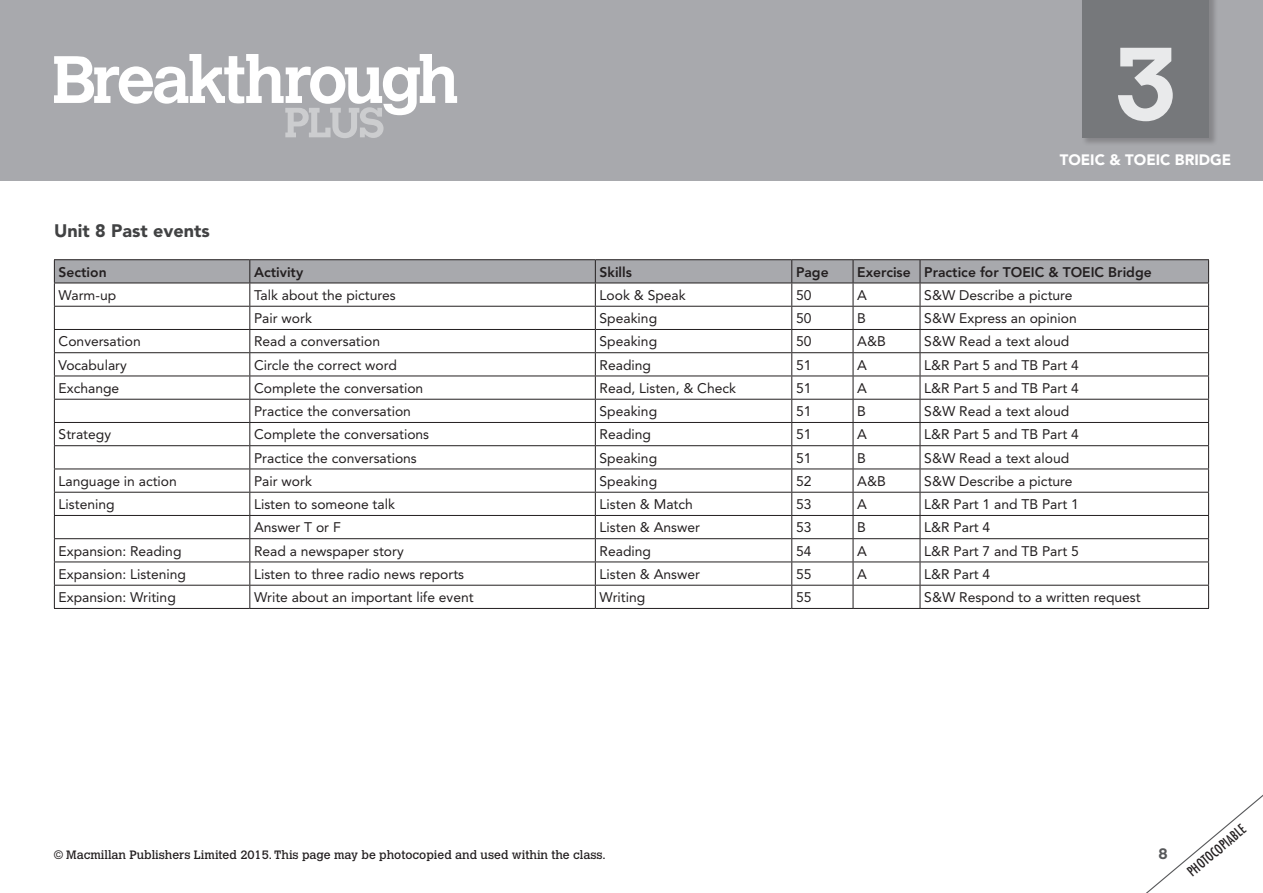
<style>
.page{position:relative;width:1263px;height:893px;background:#fff}
.page>*{position:absolute;margin:0;border:0;box-sizing:border-box;transform-origin:0 0}
.t1{font:700 101.55px "Calvert MT Std";color:#e9eaeb}
.t2{font:900 18px "Avenir LT Std";color:#414243}
.t3{font:900 15px "Avenir LT Std";color:#fff}
.t4{font:700 15px "Calvert MT Std";color:#57585a}
.t5{font:13.8px "Avenir LT Std";color:#231f20}
.t6{font:800 13.8px "Avenir LT Std";color:#231f20}
.t7{font:condensed 13.5px "Futura Std";color:#231f20}
.t8{font:12px "Calvert MT Std";color:#231f20}
</style>
<div class="page">
<div style="left:0;top:0;width:1263px;height:181px;background:#a8a9ad"></div>
<svg style="left:1146px;top:794px;width:117px;height:99px"></svg>
<svg style="left:54px;top:54px;width:403px;height:84px"></svg>
<div style="left:1082px;top:0;width:136px;height:146px;background:#231f20;opacity:.25"></div>
<div style="left:1082px;top:0;width:127px;height:137px;background:#76787b"></div>
<hr style="left:54px;top:259px;width:196px;height:1px;background:#231f20">
<hr style="left:250px;top:259px;width:345px;height:1px;background:#231f20">
<hr style="left:595px;top:259px;width:197px;height:1px;background:#231f20">
<hr style="left:792px;top:259px;width:61px;height:1px;background:#231f20">
<hr style="left:853px;top:259px;width:67px;height:1px;background:#231f20">
<hr style="left:920px;top:259px;width:289px;height:1px;background:#231f20">
<svg style="left:54px;top:260px;width:1155px;height:348px"></svg>
<hr style="left:54px;top:608px;width:196px;height:1px;background:#231f20">
<hr style="left:250px;top:608px;width:345px;height:1px;background:#231f20">
<hr style="left:595px;top:608px;width:197px;height:1px;background:#231f20">
<hr style="left:792px;top:608px;width:61px;height:1px;background:#231f20">
<hr style="left:853px;top:608px;width:67px;height:1px;background:#231f20">
<hr style="left:920px;top:608px;width:289px;height:1px;background:#231f20">
<h1 class="t1" style="left:1114px;top:20px;width:64px">3</h1>
<p class="t3" style="left:1060px;top:150px;width:173px">TOEIC &amp; TOEIC BRIDGE</p>
<h2 class="t2" style="left:54px;top:220px;width:157px">Unit 8 Past events</h2>
<p class="t6" style="left:59px;top:264px;width:50px">Section</p>
<p class="t6" style="left:254px;top:264px;width:51px">Activity</p>
<p class="t6" style="left:600px;top:264px;width:34px">Skills</p>
<p class="t6" style="left:796px;top:264px;width:34px">Page</p>
<p class="t6" style="left:857px;top:264px;width:296px">Exercise Practice for TOEIC &amp; TOEIC Bridge</p>
<p class="t5" style="left:59px;top:287px;width:59px">Warm-up</p>
<p class="t5" style="left:254px;top:287px;width:143px">Talk about the pictures</p>
<p class="t5" style="left:600px;top:287px;width:88px">Look &amp; Speak</p>
<p class="t5" style="left:796px;top:287px;width:17px">50</p>
<p class="t5" style="left:857px;top:287px;width:11px">A</p>
<p class="t5" style="left:924px;top:287px;width:150px">S&amp;W Describe a picture</p>
<p class="t5" style="left:254px;top:310px;width:59px">Pair work</p>
<p class="t5" style="left:600px;top:310px;width:59px">Speaking</p>
<p class="t5" style="left:796px;top:310px;width:17px">50</p>
<p class="t5" style="left:857px;top:310px;width:10px">B</p>
<p class="t5" style="left:924px;top:310px;width:154px">S&amp;W Express an opinion</p>
<p class="t5" style="left:59px;top:333px;width:84px">Conversation</p>
<p class="t5" style="left:254px;top:333px;width:127px">Read a conversation</p>
<p class="t5" style="left:600px;top:333px;width:59px">Speaking</p>
<p class="t5" style="left:796px;top:333px;width:17px">50</p>
<p class="t5" style="left:857px;top:333px;width:30px">A&amp;B</p>
<p class="t5" style="left:924px;top:333px;width:146px">S&amp;W Read a text aloud</p>
<p class="t5" style="left:59px;top:357px;width:70px">Vocabulary</p>
<p class="t5" style="left:254px;top:357px;width:144px">Circle the correct word</p>
<p class="t5" style="left:600px;top:357px;width:53px">Reading</p>
<p class="t5" style="left:796px;top:357px;width:17px">51</p>
<p class="t5" style="left:857px;top:357px;width:11px">A</p>
<p class="t5" style="left:924px;top:357px;width:156px">L&amp;R Part 5 and TB Part 4</p>
<p class="t5" style="left:59px;top:380px;width:62px">Exchange</p>
<p class="t5" style="left:254px;top:380px;width:171px">Complete the conversation</p>
<p class="t5" style="left:600px;top:380px;width:138px">Read, Listen, &amp; Check</p>
<p class="t5" style="left:796px;top:380px;width:17px">51</p>
<p class="t5" style="left:857px;top:380px;width:11px">A</p>
<p class="t5" style="left:924px;top:380px;width:156px">L&amp;R Part 5 and TB Part 4</p>
<p class="t5" style="left:254px;top:403px;width:158px">Practice the conversation</p>
<p class="t5" style="left:600px;top:403px;width:59px">Speaking</p>
<p class="t5" style="left:796px;top:403px;width:17px">51</p>
<p class="t5" style="left:857px;top:403px;width:10px">B</p>
<p class="t5" style="left:924px;top:403px;width:146px">S&amp;W Read a text aloud</p>
<p class="t5" style="left:59px;top:426px;width:54px">Strategy</p>
<p class="t5" style="left:254px;top:426px;width:177px">Complete the conversations</p>
<p class="t5" style="left:600px;top:426px;width:53px">Reading</p>
<p class="t5" style="left:796px;top:426px;width:17px">51</p>
<p class="t5" style="left:857px;top:426px;width:11px">A</p>
<p class="t5" style="left:924px;top:426px;width:156px">L&amp;R Part 5 and TB Part 4</p>
<p class="t5" style="left:254px;top:450px;width:164px">Practice the conversations</p>
<p class="t5" style="left:600px;top:450px;width:59px">Speaking</p>
<p class="t5" style="left:796px;top:450px;width:17px">51</p>
<p class="t5" style="left:857px;top:450px;width:10px">B</p>
<p class="t5" style="left:924px;top:450px;width:146px">S&amp;W Read a text aloud</p>
<p class="t5" style="left:59px;top:473px;width:120px">Language in action</p>
<p class="t5" style="left:254px;top:473px;width:59px">Pair work</p>
<p class="t5" style="left:600px;top:473px;width:59px">Speaking</p>
<p class="t5" style="left:796px;top:473px;width:17px">52</p>
<p class="t5" style="left:857px;top:473px;width:30px">A&amp;B</p>
<p class="t5" style="left:924px;top:473px;width:150px">S&amp;W Describe a picture</p>
<p class="t5" style="left:59px;top:496px;width:58px">Listening</p>
<p class="t5" style="left:254px;top:496px;width:142px">Listen to someone talk</p>
<p class="t5" style="left:600px;top:496px;width:95px">Listen &amp; Match</p>
<p class="t5" style="left:796px;top:496px;width:17px">53</p>
<p class="t5" style="left:857px;top:496px;width:11px">A</p>
<p class="t5" style="left:924px;top:496px;width:156px">L&amp;R Part 1 and TB Part 1</p>
<p class="t5" style="left:254px;top:519px;width:88px">Answer T or F</p>
<p class="t5" style="left:600px;top:519px;width:102px">Listen &amp; Answer</p>
<p class="t5" style="left:796px;top:519px;width:17px">53</p>
<p class="t5" style="left:857px;top:519px;width:10px">B</p>
<p class="t5" style="left:924px;top:519px;width:68px">L&amp;R Part 4</p>
<p class="t5" style="left:59px;top:543px;width:124px">Expansion: Reading</p>
<p class="t5" style="left:254px;top:543px;width:151px">Read a newspaper story</p>
<p class="t5" style="left:600px;top:543px;width:53px">Reading</p>
<p class="t5" style="left:796px;top:543px;width:17px">54</p>
<p class="t5" style="left:857px;top:543px;width:11px">A</p>
<p class="t5" style="left:924px;top:543px;width:156px">L&amp;R Part 7 and TB Part 5</p>
<p class="t5" style="left:59px;top:566px;width:129px">Expansion: Listening</p>
<p class="t5" style="left:254px;top:566px;width:212px">Listen to three radio news reports</p>
<p class="t5" style="left:600px;top:566px;width:102px">Listen &amp; Answer</p>
<p class="t5" style="left:796px;top:566px;width:17px">55</p>
<p class="t5" style="left:857px;top:566px;width:11px">A</p>
<p class="t5" style="left:924px;top:566px;width:68px">L&amp;R Part 4</p>
<p class="t5" style="left:59px;top:589px;width:119px">Expansion: Writing</p>
<p class="t5" style="left:254px;top:589px;width:221px">Write about an important life event</p>
<p class="t5" style="left:600px;top:589px;width:47px">Writing</p>
<p class="t5" style="left:796px;top:589px;width:17px">55</p>
<p class="t5" style="left:924px;top:589px;width:218px">S&amp;W Respond to a written request</p>
<p class="t8" style="left:54px;top:848px;width:553px">© Macmillan Publishers Limited 2015. This page may be photocopied and used within the class.</p>
<p class="t4" style="left:1158px;top:844px;width:11px">8</p>
<p class="t7" style="left:1184px;top:867px;width:73px;rotate:-40deg">PHOTOCOPIABLE</p>
</div>
